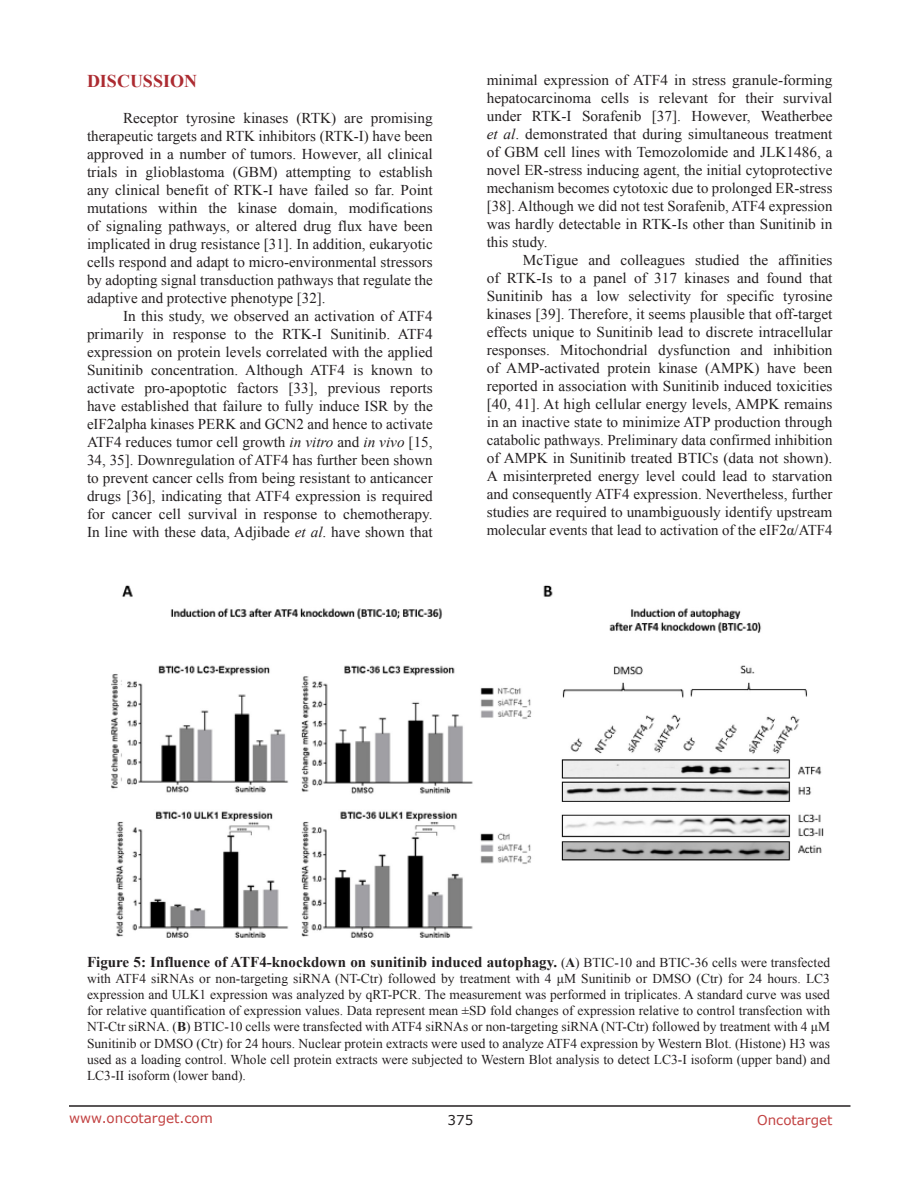
<style>
.page{position:relative;width:918px;height:1188px;background:#fff}
.page>*{position:absolute;margin:0;border:0;box-sizing:border-box;transform-origin:0 0}
.Heading{font:700 18px "Times New Roman";color:#ac2b31}
.BodyText{font:15px/18px "Times New Roman";color:#231f20;text-align:justify}
.Figuretrx{font:700 15px "Times New Roman";color:#231f20}
.Figuretrx-2{font:13.5px/16.2px "Times New Roman";color:#231f20;text-align:justify}
.t1{font:13.5px "Verdana";color:#c24141}
.t2{font:13.5px "Verdana";color:#231f20}
.s1{font-style:italic}
.s2{font-weight:400;font-size:13.5px}
.s3{font-size:13.5px}
.s4{font-weight:700}
</style>
<div class="page">
<hr style="left:69px;top:1105px;width:781px;height:2px;background:#231f20">
<img style="left:111px;top:585px;width:712px;height:353px">
<p class="Heading" style="left:87px;top:69px;width:112px">DISCUSSION</p>
<p class="BodyText" style="left:87px;top:109px;width:347px;text-indent:36px">Receptor tyrosine kinases (RTK) are promising therapeutic targets and RTK inhibitors (RTK-I) have been approved in a number of tumors. However, all clinical trials in glioblastoma (GBM) attempting to establish any clinical benefit of RTK-I have failed so far. Point mutations within the kinase domain, modifications of signaling pathways, or altered drug flux have been implicated in drug resistance [31]. In addition, eukaryotic cells respond and adapt to micro-environmental stressors by adopting signal transduction pathways that regulate the adaptive and protective phenotype [32].</p>
<p class="BodyText" style="left:87px;top:307px;width:347px;text-indent:36px">In this study, we observed an activation of ATF4 primarily in response to the RTK-I Sunitinib. ATF4 expression on protein levels correlated with the applied Sunitinib concentration. Although ATF4 is known to activate pro-apoptotic factors [33], previous reports have established that failure to fully induce ISR by the eIF2alpha kinases PERK and GCN2 and hence to activate ATF4 reduces tumor cell growth <span class="s1">in vitro</span> and <span class="s1">in vivo</span> [15, 34, 35]. Downregulation of ATF4 has further been shown to prevent cancer cells from being resistant to anticancer drugs [36], indicating that ATF4 expression is required for cancer cell survival in response to chemotherapy.<br>In line with these data, Adjibade <span class="s1">et al</span>. have shown that</p>
<p class="BodyText" style="left:487px;top:71px;width:347px">minimal expression of ATF4 in stress granule-forming hepatocarcinoma cells is relevant for their survival under RTK-I Sorafenib [37]. However, Weatherbee <span class="s1">et al</span>. demonstrated that during simultaneous treatment of GBM cell lines with Temozolomide and JLK1486, a novel ER-stress inducing agent, the initial cytoprotective mechanism becomes cytotoxic due to prolonged ER-stress [38]. Although we did not test Sorafenib, ATF4 expression was hardly detectable in RTK-Is other than Sunitinib in this study.</p>
<p class="BodyText" style="left:487px;top:251px;width:347px;text-indent:36px">McTigue and colleagues studied the affinities of RTK-Is to a panel of 317 kinases and found that Sunitinib has a low selectivity for specific tyrosine kinases [39]. Therefore, it seems plausible that off-target effects unique to Sunitinib lead to discrete intracellular responses. Mitochondrial dysfunction and inhibition of AMP-activated protein kinase (AMPK) have been reported in association with Sunitinib induced toxicities [40, 41]. At high cellular energy levels, AMPK remains in an inactive state to minimize ATP production through catabolic pathways. Preliminary data confirmed inhibition of AMPK in Sunitinib treated BTICs (data not shown).<br>A misinterpreted energy level could lead to starvation and consequently ATF4 expression. Nevertheless, further studies are required to unambiguously identify upstream molecular events that lead to activation of the eIF2α/ATF4</p>
<p class="Figuretrx" style="left:87px;top:951px;width:745px">Figure 5: Influence of ATF4-knockdown on sunitinib induced autophagy. <span class="s2">(</span><span class="s3">A</span><span class="s2">) BTIC-10 and BTIC-36 cells were transfected</span></p>
<p class="Figuretrx-2" style="left:87px;top:970px;width:745px">with ATF4 siRNAs or non-targeting siRNA (NT-Ctr) followed by treatment with 4 μM Sunitinib or DMSO (Ctr) for 24 hours. LC3 expression and ULK1 expression was analyzed by qRT-PCR. The measurement was performed in triplicates. A standard curve was used for relative quantification of expression values. Data represent mean ±SD fold changes of expression relative to control transfection with NT-Ctr siRNA. (<span class="s4">B</span>) BTIC-10 cells were transfected with ATF4 siRNAs or non-targeting siRNA (NT-Ctr) followed by treatment with 4 μM Sunitinib or DMSO (Ctr) for 24 hours. Nuclear protein extracts were used to analyze ATF4 expression by Western Blot. (Histone) H3 was used as a loading control. Whole cell protein extracts were subjected to Western Blot analysis to detect LC3-I isoform (upper band) and LC3-II isoform (lower band).</p>
<p class="t1" style="left:69px;top:1109px;width:145px">www.oncotarget.com</p>
<p class="t2" style="left:448px;top:1111px;width:27px">375</p>
<p class="t1" style="left:757px;top:1111px;width:77px">Oncotarget</p>
</div>
